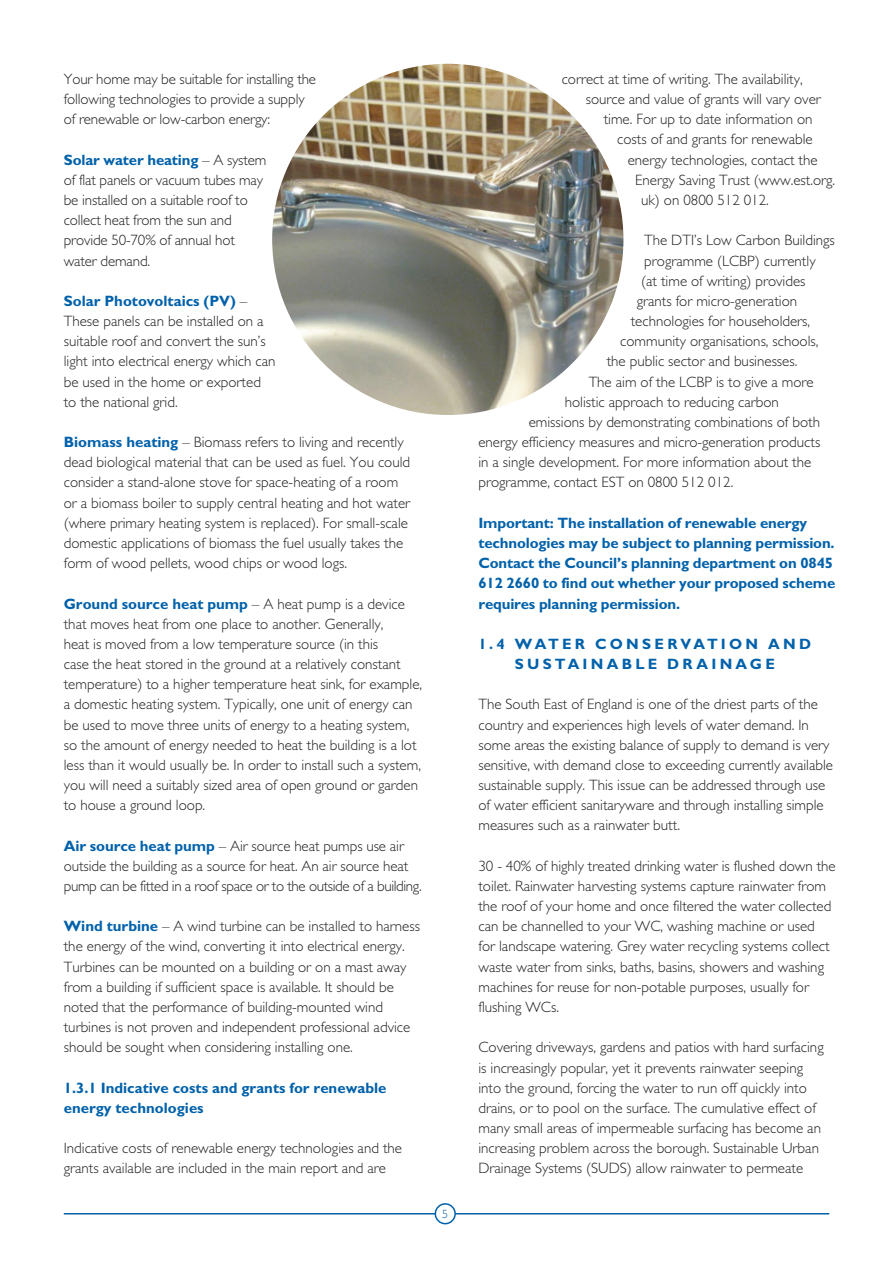
<style>
.page{position:relative;width:893px;height:1263px;background:#fff}
.page>*{position:absolute;margin:0;border:0;box-sizing:border-box;transform-origin:0 0}
.t1{font:300 15px/20.2px "Gill Sans";color:#231f20}
.t2{font:700 15px/20.2px "Gill Sans";letter-spacing:-.01em;color:#0161aa}
.t3{font:700 15px/20.2px "Gill Sans";letter-spacing:.215em;color:#0161aa;text-align:center}
.t4{font:300 12px "Gill Sans";color:#0161aa}
.s1{font-weight:300;color:#231f20}
.s2{font-weight:700;color:#0161aa}
</style>
<div class="page">
<hr style="left:64px;top:1213px;width:765px;height:2px;background:#0161aa">
<img style="left:272px;top:64px;width:351px;height:351px;border-radius:50%">
<div style="left:435px;top:1204px;width:20px;height:20px;background:#fff;border-radius:50%"></div>
<div style="left:435px;top:1203px;width:21px;height:21px;border:2px solid #0161aa;border-radius:50%"></div>
<p class="t1" style="left:64px;top:70px;width:254px">Your home may be suitable for installing the</p>
<p class="t1" style="left:562px;top:70px;width:243px">correct at time of writing. The availability,</p>
<p class="t1" style="left:64px;top:91px;width:242px">following technologies to provide a supply</p>
<p class="t1" style="left:586px;top:91px;width:237px">source and value of grants will vary over</p>
<p class="t1" style="left:64px;top:111px;width:208px">of renewable or low-carbon energy:</p>
<p class="t1" style="left:604px;top:111px;width:211px;text-align:right">time. For up to date information on costs of and grants for renewable</p>
<p class="t2" style="left:64px;top:151px;width:204px">Solar water heating <span class="s1">– A system</span></p>
<p class="t1" style="left:628px;top:151px;width:191px">energy technologies, contact the</p>
<p class="t1" style="left:64px;top:171px;width:201px">of flat panels or vacuum tubes may</p>
<p class="t1" style="left:635px;top:171px;width:201px">Energy Saving Trust (www.est.org.</p>
<p class="t1" style="left:64px;top:191px;width:186px">be installed on a suitable roof to</p>
<p class="t1" style="left:641px;top:191px;width:129px">uk) on 0800 512 012.</p>
<p class="t1" style="left:64px;top:212px;width:173px">collect heat from the sun and provide 50-70% of annual hot</p>
<p class="t1" style="left:644px;top:232px;width:192px">The DTI’s Low Carbon Buildings</p>
<p class="t1" style="left:64px;top:252px;width:88px">water demand.</p>
<p class="t1" style="left:644px;top:252px;width:173px">programme (LCBP) currently</p>
<p class="t1" style="left:641px;top:272px;width:166px">(at time of writing) provides</p>
<p class="t2" style="left:64px;top:292px;width:185px">Solar Photovoltaics (PV) <span class="s1">–</span></p>
<p class="t1" style="left:637px;top:292px;width:162px">grants for micro-generation</p>
<p class="t1" style="left:64px;top:313px;width:201px">These panels can be installed on a</p>
<p class="t1" style="left:631px;top:313px;width:181px">technologies for householders,</p>
<p class="t1" style="left:64px;top:333px;width:204px">suitable roof and convert the sun’s</p>
<p class="t1" style="left:620px;top:333px;width:200px">community organisations, schools,</p>
<p class="t1" style="left:64px;top:353px;width:213px">light into electrical energy which can</p>
<p class="t1" style="left:607px;top:353px;width:192px">the public sector and businesses.</p>
<p class="t1" style="left:64px;top:373px;width:199px">be used in the home or exported</p>
<p class="t1" style="left:589px;top:373px;width:227px">The aim of the LCBP is to give a more</p>
<p class="t1" style="left:64px;top:393px;width:115px">to the national grid.</p>
<p class="t1" style="left:565px;top:393px;width:216px">holistic approach to reducing carbon</p>
<p class="t1" style="left:64px;top:434px;width:348px"><span class="s2">Biomass heating</span> – Biomass refers to living and recently dead biological material that can be used as fuel. You could consider a stand-alone stove for space-heating of a room or a biomass boiler to supply central heating and hot water (where primary heating system is replaced). For small-scale domestic applications of biomass the fuel usually takes the form of wood pellets, wood chips or wood logs.</p>
<p class="t1" style="left:64px;top:595px;width:360px"><span class="s2">Ground source heat pump</span> – A heat pump is a device that moves heat from one place to another. Generally,<br>heat is moved from a low temperature source (in this<br>case the heat stored in the ground at a relatively constant temperature) to a higher temperature heat sink, for example, a domestic heating system. Typically, one unit of energy can be used to move three units of energy to a heating system, so the amount of energy needed to heat the building is a lot less than it would usually be. In order to install such a system, you will need a suitably sized area of open ground or garden to house a ground loop.</p>
<p class="t1" style="left:64px;top:837px;width:359px"><span class="s2">Air source heat pump</span> – Air source heat pumps use air outside the building as a source for heat. An air source heat pump can be fitted in a roof space or to the outside of a building.</p>
<p class="t1" style="left:64px;top:918px;width:358px"><span class="s2">Wind turbine</span> – A wind turbine can be installed to harness the energy of the wind, converting it into electrical energy.<br>Turbines can be mounted on a building or on a mast away from a building if sufficient space is available. It should be noted that the performance of building-mounted wind turbines is not proven and independent professional advice should be sought when considering installing one.</p>
<p class="t2" style="left:64px;top:1079px;width:324px">1.3.1 Indicative costs and grants for renewable energy technologies</p>
<p class="t1" style="left:64px;top:1140px;width:340px">Indicative costs of renewable energy technologies and the grants available are included in the main report and are</p>
<p class="t4" style="left:442px;top:1210px;width:7px">5</p>
<p class="t1" style="left:478px;top:413px;width:343px;text-indent:50px">emissions by demonstrating combinations of both energy efficiency measures and micro-generation products in a single development. For more information about the programme, contact EST on 0800 512 012.</p>
<p class="t2" style="left:478px;top:514px;width:358px">Important: The installation of renewable energy technologies may be subject to planning permission.<br>Contact the Council’s planning department on 0845<br>612 2660 to find out whether your proposed scheme requires planning permission.</p>
<p class="t3" style="left:478px;top:635px;width:334px">1.4 WATER CONSERVATION AND<br>SUSTAINABLE DRAINAGE</p>
<p class="t1" style="left:478px;top:696px;width:356px">The South East of England is one of the driest parts of the country and experiences high levels of water demand. In some areas the existing balance of supply to demand is very sensitive, with demand close to exceeding currently available sustainable supply. This issue can be addressed through use of water efficient sanitaryware and through installing simple measures such as a rainwater butt.</p>
<p class="t1" style="left:478px;top:857px;width:359px">30 - 40% of highly treated drinking water is flushed down the toilet. Rainwater harvesting systems capture rainwater from the roof of your home and once filtered the water collected can be channelled to your WC, washing machine or used<br>for landscape watering. Grey water recycling systems collect waste water from sinks, baths, basins, showers and washing machines for reuse for non-potable purposes, usually for flushing WCs.</p>
<p class="t1" style="left:478px;top:1039px;width:347px">Covering driveways, gardens and patios with hard surfacing is increasingly popular, yet it prevents rainwater seeping into the ground, forcing the water to run off quickly into drains, or to pool on the surface. The cumulative effect of many small areas of impermeable surfacing has become an increasing problem across the borough. Sustainable Urban Drainage Systems (SUDS) allow rainwater to permeate</p>
</div>
